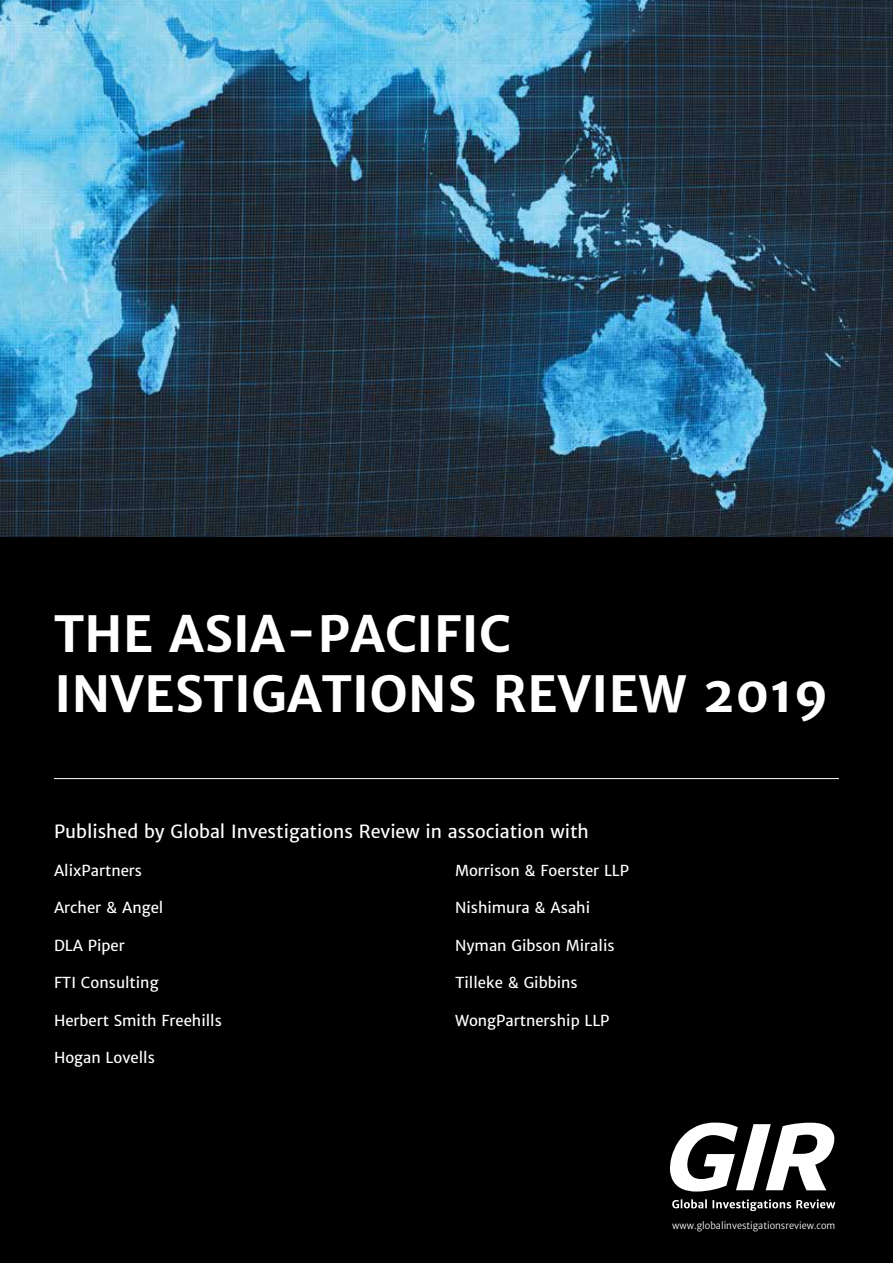
<style>
.page{position:relative;width:893px;height:1263px;background:#fff}
.page>*{position:absolute;margin:0;border:0;box-sizing:border-box;transform-origin:0 0}
.t1{font:italic 92.55px "Palo Alto";color:#fff}
.t2{font:700 49.5px/59.4px "Merriweather Sans";color:#fff}
.t3{font:18px "Merriweather Sans";color:#fff}
.t4{font:15px "Merriweather Sans";color:#fff}
.t5{font:9.6px "Merriweather Sans";color:#fff;scale:.95 1}
</style>
<div class="page">
<div style="left:0;top:537px;width:893px;height:726px;background:#000"></div>
<img style="left:0;top:0;width:893px;height:537px">
<svg style="left:672px;top:1199px;width:163px;height:12px"></svg>
<hr style="left:54px;top:778px;width:785px;height:1px;background:#fff">
<h2 class="t2" style="left:54px;top:608px;width:776px">THE ASIA-PACIFIC<br>INVESTIGATIONS REVIEW 2019</h2>
<p class="t3" style="left:54px;top:824px;width:536px">Published by Global Investigations Review in association with</p>
<p class="t4" style="left:54px;top:864px;width:90px">AlixPartners</p>
<p class="t4" style="left:54px;top:901px;width:111px">Archer &amp; Angel</p>
<p class="t4" style="left:54px;top:939px;width:72px">DLA Piper</p>
<p class="t4" style="left:54px;top:976px;width:106px">FTI Consulting</p>
<p class="t4" style="left:54px;top:1014px;width:169px">Herbert Smith Freehills</p>
<p class="t4" style="left:54px;top:1051px;width:102px">Hogan Lovells</p>
<p class="t4" style="left:455px;top:864px;width:176px">Morrison &amp; Foerster LLP</p>
<p class="t4" style="left:455px;top:901px;width:137px">Nishimura &amp; Asahi</p>
<p class="t4" style="left:455px;top:939px;width:161px">Nyman Gibson Miralis</p>
<p class="t4" style="left:455px;top:976px;width:124px">Tilleke &amp; Gibbins</p>
<p class="t4" style="left:455px;top:1014px;width:156px">WongPartnership LLP</p>
<h1 class="t1" style="left:668px;top:1104px;width:166px">GIR</h1>
<p class="t5" style="left:672px;top:1221px;width:173px">www.globalinvestigationsreview.com</p>
</div>
